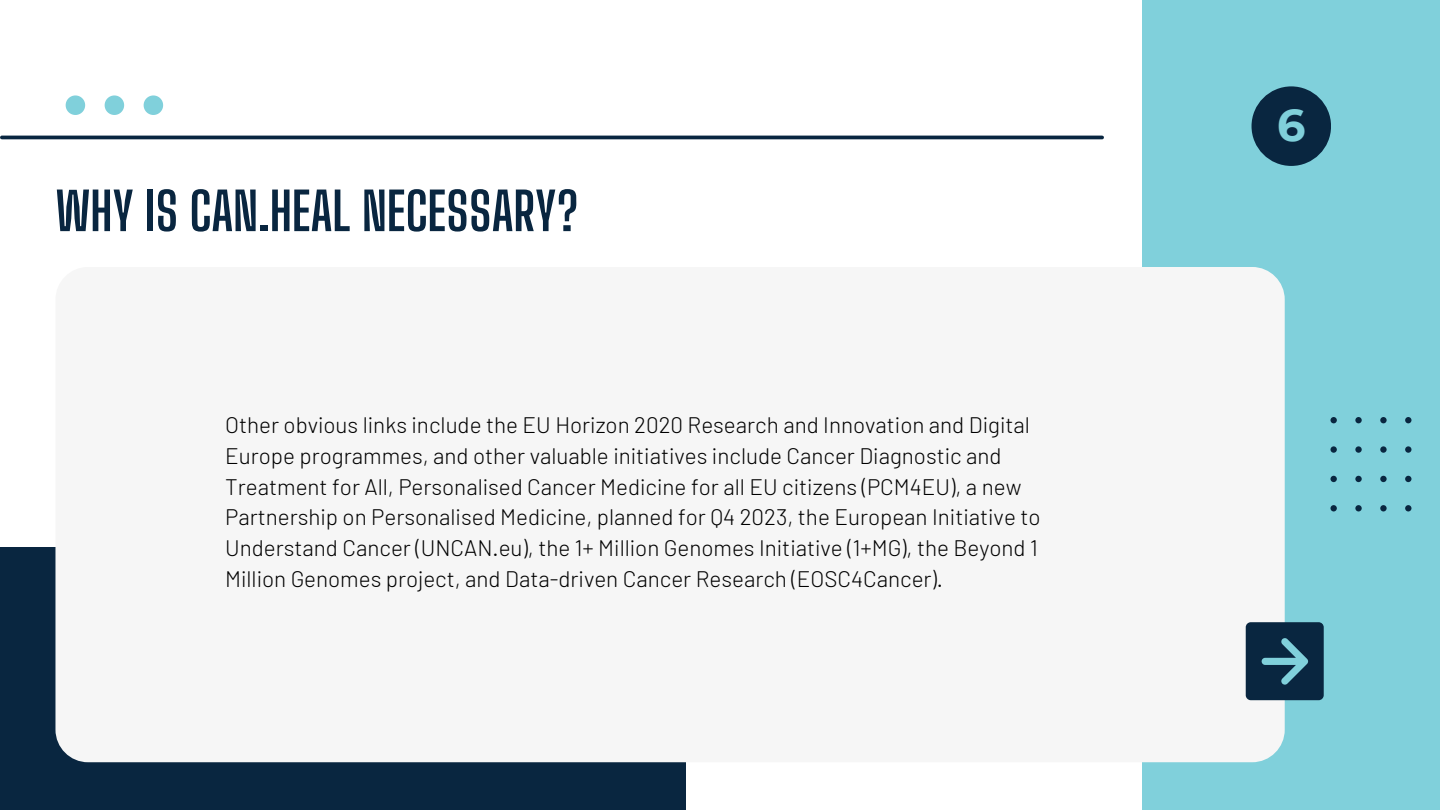
<style>
.page{position:relative;width:1440px;height:810px;background:#fff}
.page>*{position:absolute;margin:0;border:0;box-sizing:border-box;transform-origin:0 0}
.t1{font:700 52px "Big Shoulders Display";color:#092640}
.t2{font:700 44.5px "Montserrat";color:#80d0db}
.t3{font:300 22.4px/30.8px "Barlow";color:#000}
</style>
<div class="page">
<div style="left:1143px;top:0;width:297px;height:810px;background:#80d0db"></div>
<div style="left:0;top:548px;width:686px;height:262px;background:#092640"></div>
<div style="left:55px;top:267px;width:1230px;height:495px;background:#f6f6f6;border-radius:33px"></div>
<svg style="left:105px;top:95px;width:19px;height:20px"></svg>
<svg style="left:66px;top:95px;width:19px;height:20px"></svg>
<svg style="left:144px;top:95px;width:19px;height:20px"></svg>
<hr style="left:2px;top:136px;width:1100px;height:3px;background:#092640">
<div style="left:1252px;top:86px;width:79px;height:80px;background:#092640;border-radius:50%"></div>
<svg style="left:1330px;top:417px;width:82px;height:94px"></svg>
<div style="left:1246px;top:622px;width:78px;height:78px;background:#092640;border-radius:5px"></div>
<svg style="left:1262px;top:638px;width:46px;height:47px"></svg>
<h1 class="t1" style="left:55px;top:180px;width:525px">WHY IS CAN.HEAL NECESSARY?</h1>
<p class="t3" style="left:225px;top:409px;width:817px">Other obvious links include the EU Horizon 2020 Research and Innovation and Digital Europe programmes, and other valuable initiatives include Cancer Diagnostic and Treatment for All, Personalised Cancer Medicine for all EU citizens (PCM4EU), a new Partnership on Personalised Medicine, planned for Q4 2023, the European Initiative to Understand Cancer (UNCAN.eu), the 1+ Million Genomes Initiative (1+MG), the Beyond 1<br>Million Genomes project, and Data-driven Cancer Research (EOSC4Cancer).</p>
<h2 class="t2" style="left:1277px;top:97px;width:30px">6</h2>
</div>
